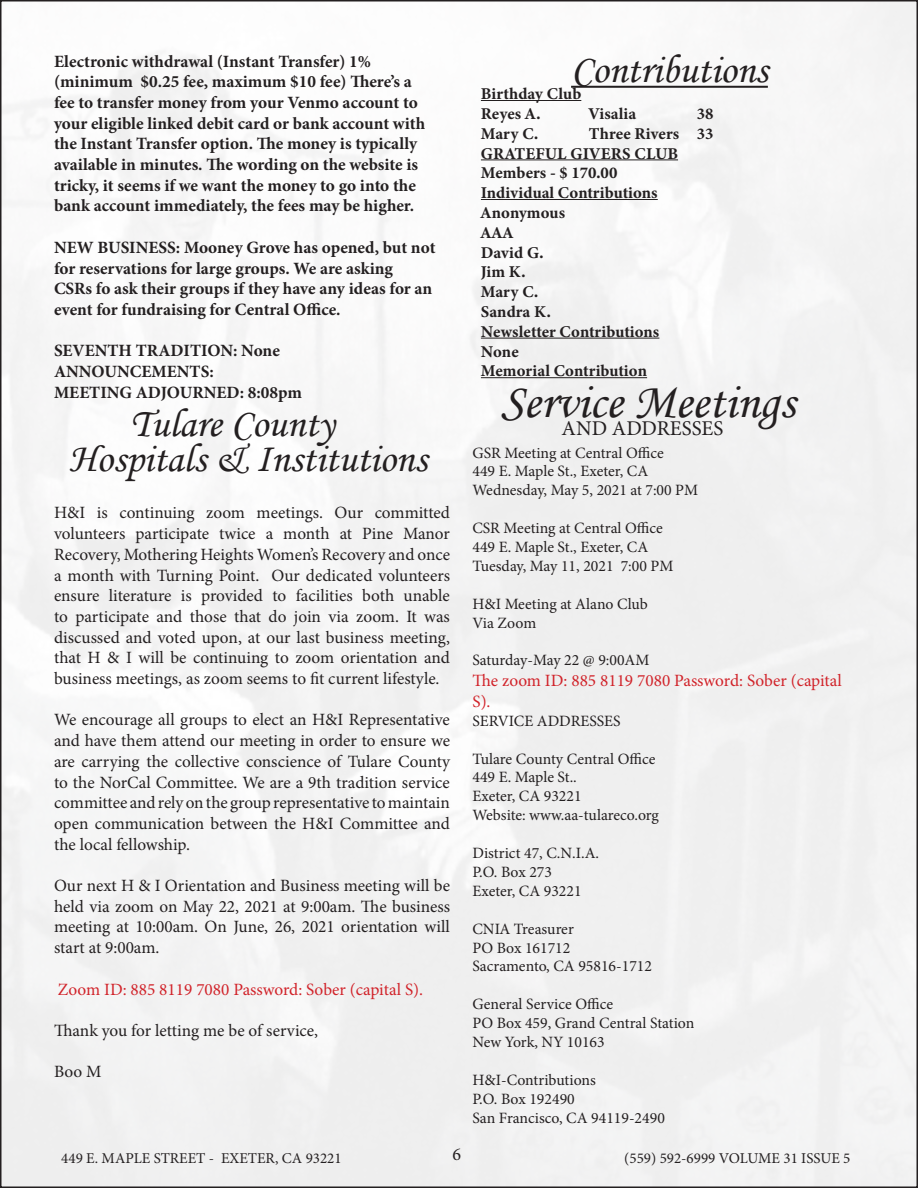
<style>
.page{position:relative;width:918px;height:1188px;background:#fff}
.page>*{position:absolute;margin:0;border:0;box-sizing:border-box;transform-origin:0 0}
.t1{font:49.5px "Monotype Corsiva";color:#231f20}
.t2{font:40.5px "Monotype Corsiva";color:#231f20}
.t3{font:21px "Minion Pro";color:#231f20}
.t4{font:18px "Minion Pro";color:#231f20}
.t5{font:17.25px/20.7px "Minion Pro";color:#231f20;text-align:justify}
.t6{font:700 17.25px/20.7px "Minion Pro";color:#231f20}
.t7{font:17.25px/20.7px "Minion Pro";color:#d1232a}
.t8{font:16.5px "Minion Variable Concept";color:#231f20}
.t9{font:15.75px "Minion Pro";color:#231f20}
.t10{font:15px "Minion Pro";color:#231f20}
</style>
<div class="page">
<hr style="left:481px;top:100px;width:100px;height:1px;background:#231f20">
<hr style="left:481px;top:159px;width:197px;height:1px;background:#231f20">
<hr style="left:481px;top:199px;width:177px;height:1px;background:#231f20">
<hr style="left:481px;top:338px;width:178px;height:1px;background:#231f20">
<hr style="left:481px;top:377px;width:166px;height:1px;background:#231f20">
<hr style="left:571px;top:86px;width:197px;height:2px;background:#231f20">
<p class="t6" style="left:54px;top:50px;width:373px">Electronic withdrawal (Instant Transfer) 1% (minimum $0.25 fee, maximum $10 fee) There’s a fee to transfer money from your Venmo account to your eligible linked debit card or bank account with the Instant Transfer option. The money is typically available in minutes. The wording on the website is tricky, it seems if we want the money to go into the bank account immediately, the fees may be higher.</p>
<p class="t6" style="left:54px;top:237px;width:383px">NEW BUSINESS: Mooney Grove has opened, but not for reservations for large groups. We are asking</p>
<p class="t6" style="left:54px;top:278px;width:380px">CSRs fo ask their groups if they have any ideas for an event for fundraising for Central Office.</p>
<p class="t6" style="left:54px;top:340px;width:227px">SEVENTH TRADITION: None</p>
<p class="t6" style="left:54px;top:361px;width:161px">ANNOUNCEMENTS:</p>
<p class="t6" style="left:54px;top:382px;width:249px">MEETING ADJOURNED: 8:08pm</p>
<p class="t2" style="left:130px;top:399px;width:206px">Tulare County</p>
<p class="t2" style="left:69px;top:434px;width:360px">Hospitals &amp; Institutions</p>
<p class="t5" style="left:54px;top:503px;width:398px">H&amp;I is continuing zoom meetings. Our committed volunteers participate twice a month at Pine Manor Recovery, Mothering Heights Women’s Recovery and once a month with Turning Point. Our dedicated volunteers ensure literature is provided to facilities both unable to participate and those that do join via zoom. It was discussed and voted upon, at our last business meeting, that H &amp; I will be continuing to zoom orientation and business meetings, as zoom seems to fit current lifestyle.</p>
<p class="t5" style="left:54px;top:710px;width:398px">We encourage all groups to elect an H&amp;I Representative and have them attend our meeting in order to ensure we are carrying the collective conscience of Tulare County to the NorCal Committee. We are a 9th tradition service committee and rely on the group representative to maintain open communication between the H&amp;I Committee and the local fellowship.</p>
<p class="t5" style="left:54px;top:875px;width:398px">Our next H &amp; I Orientation and Business meeting will be held via zoom on May 22, 2021 at 9:00am. The business meeting at 10:00am. On June, 26, 2021 orientation will start at 9:00am.</p>
<p class="t7" style="left:58px;top:979px;width:367px">Zoom ID: 885 8119 7080 Password: Sober (capital S).</p>
<p class="t5" style="left:54px;top:1020px;width:266px">Thank you for letting me be of service,</p>
<p class="t5" style="left:54px;top:1062px;width:49px">Boo M</p>
<p class="t2" style="left:571px;top:45px;width:198px">Contributions</p>
<p class="t8" style="left:481px;top:82px;width:102px">Birthday Club</p>
<p class="t8" style="left:481px;top:102px;width:61px">Reyes A.</p>
<p class="t8" style="left:589px;top:102px;width:49px">Visalia</p>
<p class="t8" style="left:697px;top:102px;width:18px">38</p>
<p class="t8" style="left:481px;top:122px;width:59px">Mary C.</p>
<p class="t8" style="left:589px;top:122px;width:126px">Three Rivers 33</p>
<p class="t8" style="left:481px;top:142px;width:199px">GRATEFUL GIVERS CLUB</p>
<p class="t8" style="left:481px;top:162px;width:138px">Members - $ 170.00</p>
<p class="t8" style="left:481px;top:181px;width:178px">Individual Contributions</p>
<p class="t8" style="left:481px;top:201px;width:86px">Anonymous</p>
<p class="t8" style="left:481px;top:221px;width:34px">AAA</p>
<p class="t8" style="left:481px;top:241px;width:64px">David G.</p>
<p class="t8" style="left:481px;top:261px;width:46px">Jim K.</p>
<p class="t8" style="left:481px;top:280px;width:59px">Mary C.</p>
<p class="t8" style="left:481px;top:300px;width:71px">Sandra K.</p>
<p class="t8" style="left:481px;top:320px;width:180px">Newsletter Contributions</p>
<p class="t8" style="left:481px;top:340px;width:39px">None</p>
<p class="t8" style="left:481px;top:360px;width:168px">Memorial Contribution</p>
<p class="t1" style="left:501px;top:372px;width:296px">Service Meetings</p>
<p class="t3" style="left:562px;top:415px;width:163px">AND ADDRESSES</p>
<p class="t9" style="left:472px;top:442px;width:193px">GSR Meeting at Central Office</p>
<p class="t9" style="left:472px;top:461px;width:177px">449 E. Maple St., Exeter, CA</p>
<p class="t9" style="left:472px;top:480px;width:227px">Wednesday, May 5, 2021 at 7:00 PM</p>
<p class="t9" style="left:472px;top:518px;width:192px">CSR Meeting at Central Office</p>
<p class="t9" style="left:472px;top:536px;width:177px">449 E. Maple St., Exeter, CA</p>
<p class="t9" style="left:472px;top:555px;width:203px">Tuesday, May 11, 2021 7:00 PM</p>
<p class="t9" style="left:472px;top:593px;width:177px">H&amp;I Meeting at Alano Club</p>
<p class="t9" style="left:472px;top:612px;width:65px">Via Zoom</p>
<p class="t9" style="left:472px;top:650px;width:179px">Saturday-May 22 @ 9:00AM</p>
<p class="t7" style="left:472px;top:670px;width:371px">The zoom ID: 885 8119 7080 Password: Sober (capital<br>S).</p>
<p class="t9" style="left:472px;top:710px;width:150px">SERVICE ADDRESSES</p>
<p class="t9" style="left:472px;top:748px;width:184px">Tulare County Central Office</p>
<p class="t9" style="left:472px;top:767px;width:106px">449 E. Maple St..</p>
<p class="t9" style="left:472px;top:786px;width:111px">Exeter, CA 93221</p>
<p class="t9" style="left:472px;top:805px;width:188px">Website: www.aa-tulareco.org</p>
<p class="t9" style="left:472px;top:842px;width:128px">District 47, C.N.I.A.</p>
<p class="t9" style="left:472px;top:861px;width:81px">P.O. Box 273</p>
<p class="t9" style="left:472px;top:880px;width:111px">Exeter, CA 93221</p>
<p class="t9" style="left:472px;top:918px;width:103px">CNIA Treasurer</p>
<p class="t9" style="left:472px;top:937px;width:99px">PO Box 161712</p>
<p class="t9" style="left:472px;top:956px;width:181px">Sacramento, CA 95816-1712</p>
<p class="t9" style="left:472px;top:994px;width:142px">General Service Office</p>
<p class="t9" style="left:472px;top:1013px;width:223px">PO Box 459, Grand Central Station</p>
<p class="t9" style="left:472px;top:1031px;width:134px">New York, NY 10163</p>
<p class="t9" style="left:472px;top:1069px;width:125px">H&amp;I-Contributions</p>
<p class="t9" style="left:472px;top:1088px;width:104px">P.O. Box 192490</p>
<p class="t9" style="left:472px;top:1107px;width:194px">San Francisco, CA 94119-2490</p>
<p class="t4" style="left:452px;top:1143px;width:10px">6</p>
<p class="t10" style="left:61px;top:1148px;width:282px">449 E. MAPLE STREET - EXETER, CA 93221</p>
<p class="t10" style="left:624px;top:1148px;width:228px">(559) 592-6999 VOLUME 31 ISSUE 5</p>
</div>
